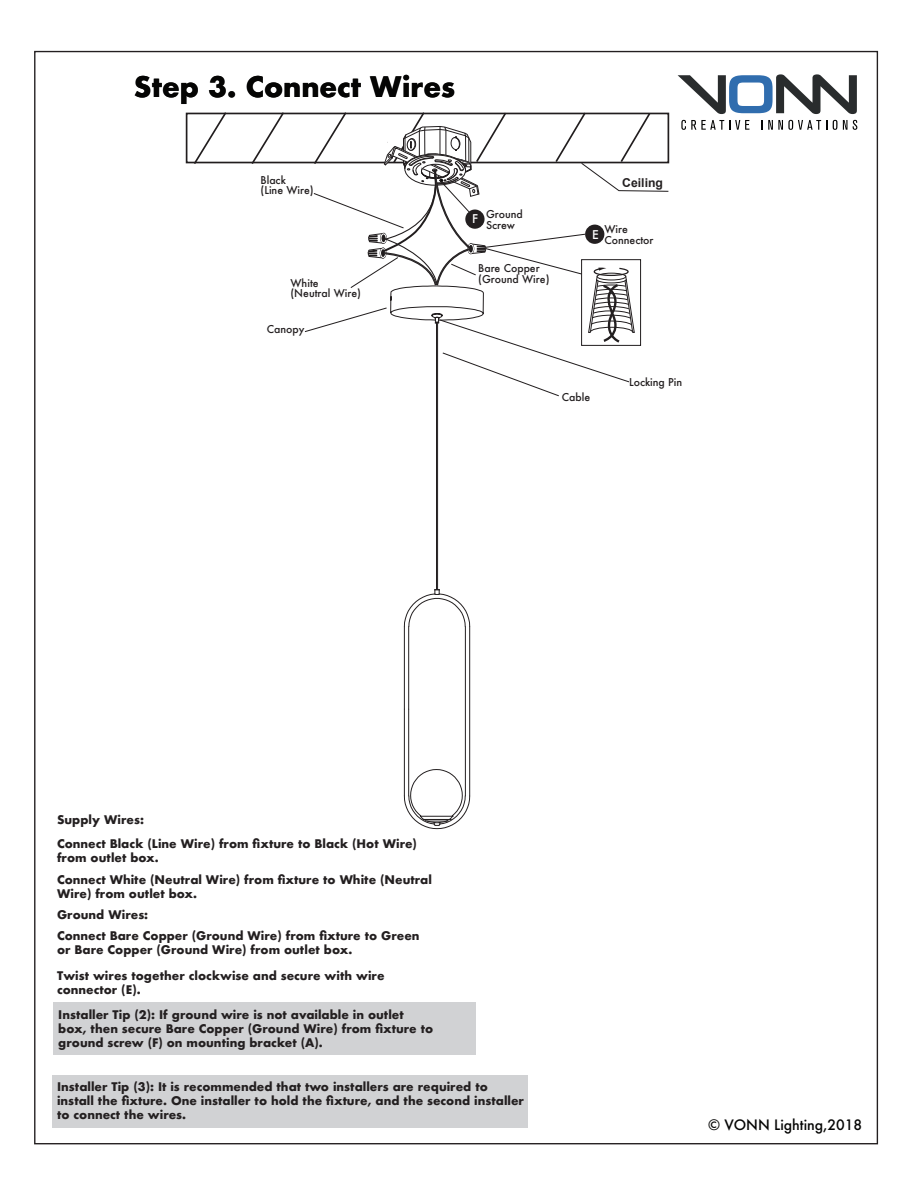
<style>
.page{position:relative;width:918px;height:1188px;background:#fff}
.page>*{position:absolute;margin:0;border:0;box-sizing:border-box;transform-origin:0 0}
.t1{font:700 27.45px "Futura";color:#050504}
.t2{font:500 13.95px "Futura";color:#050504}
.t3{font:700 12.15px "Arial";color:#231f20}
.t4{font:500 11.85px "Futura";color:#fff}
.t5{font:500 11.7px "Futura";color:#fff}
.t6{font:700 11.55px/14px "Futura";color:#231f20}
.t7{font:500 10.5px/10.5px "Futura";color:#231f20}
</style>
<div class="page">
<svg style="left:678px;top:74px;width:179px;height:40px"></svg>
<svg style="left:681px;top:120px;width:68px;height:10px"></svg>
<svg style="left:762px;top:120px;width:65px;height:10px"></svg>
<svg style="left:833px;top:120px;width:4px;height:10px"></svg>
<svg style="left:843px;top:120px;width:4px;height:10px"></svg>
<svg style="left:853px;top:120px;width:4px;height:10px"></svg>
<div style="left:186px;top:113px;width:483px;height:50px;background:#fff;border:2px solid #211d1e"></div>
<svg style="left:192px;top:112px;width:43px;height:52px"></svg>
<svg style="left:250px;top:112px;width:36px;height:52px"></svg>
<div style="left:53px;top:1003px;width:423px;height:52px;background:#d1d2d4"></div>
<div style="left:53px;top:1076px;width:475px;height:52px;background:#d1d2d4"></div>
<hr style="left:408px;top:627px;width:1px;height:82px;background:#231f20">
<hr style="left:404px;top:627px;width:1px;height:82px;background:#231f20">
<hr style="left:408px;top:709px;width:1px;height:87px;background:#231f20">
<hr style="left:404px;top:709px;width:1px;height:87px;background:#231f20">
<hr style="left:465px;top:627px;width:1px;height:169px;background:#231f20">
<hr style="left:469px;top:627px;width:1px;height:169px;background:#231f20">
<hr style="left:437px;top:322px;width:1px;height:268px;background:#231f20">
<hr style="left:436px;top:322px;width:1px;height:268px;background:#231f20">
<svg style="left:404px;top:589px;width:66px;height:38px"></svg>
<svg style="left:304px;top:112px;width:365px;height:285px"></svg>
<svg style="left:404px;top:769px;width:66px;height:60px"></svg>
<h1 class="t1" style="left:134px;top:67px;width:323px">Step 3. Connect Wires</h1>
<p class="t7" style="left:261px;top:175px;width:55px">Black<br>(Line Wire)</p>
<p class="t5" style="left:472px;top:211px;width:7px">F</p>
<p class="t7" style="left:486px;top:209px;width:38px">Ground<br>Screw</p>
<p class="t7" style="left:478px;top:263px;width:63px">Bare Copper</p>
<p class="t7" style="left:290px;top:277px;width:30px">White</p>
<p class="t7" style="left:478px;top:273px;width:73px">(Ground Wire)</p>
<p class="t7" style="left:290px;top:288px;width:72px">(Neutral Wire)</p>
<p class="t7" style="left:267px;top:323px;width:39px">Canopy</p>
<p class="t3" style="left:622px;top:174px;width:42px">Ceiling</p>
<p class="t7" style="left:604px;top:224px;width:51px">Wire<br>Connector</p>
<p class="t4" style="left:592px;top:226px;width:8px">E</p>
<p class="t7" style="left:562px;top:392px;width:30px">Cable</p>
<p class="t7" style="left:629px;top:377px;width:55px">Locking Pin</p>
<p class="t6" style="left:57px;top:812px;width:88px">Supply Wires:</p>
<p class="t6" style="left:57px;top:836px;width:362px">Connect Black (Line Wire) from fixture to Black (Hot Wire) from outlet box.</p>
<p class="t6" style="left:57px;top:873px;width:376px">Connect White (Neutral Wire) from fixture to White (Neutral<br>Wire) from outlet box.</p>
<p class="t6" style="left:57px;top:929px;width:364px">Connect Bare Copper (Ground Wire) from fixture to Green or Bare Copper (Ground Wire) from outlet box.</p>
<p class="t6" style="left:57px;top:968px;width:329px">Twist wires together clockwise and secure with wire connector (E).</p>
<p class="t6" style="left:58px;top:1007px;width:377px">Installer Tip (2): If ground wire is not available in outlet box, then secure Bare Copper (Ground Wire) from fixture to ground screw (F) on mounting bracket (A).</p>
<p class="t6" style="left:57px;top:1080px;width:468px">Installer Tip (3): It is recommended that two installers are required to install the fixture. One installer to hold the fixture, and the second installer to connect the wires.</p>
<p class="t6" style="left:57px;top:908px;width:93px">Ground Wires:</p>
<p class="t2" style="left:708px;top:1116px;width:156px">© VONN Lighting,2018</p>
</div>
